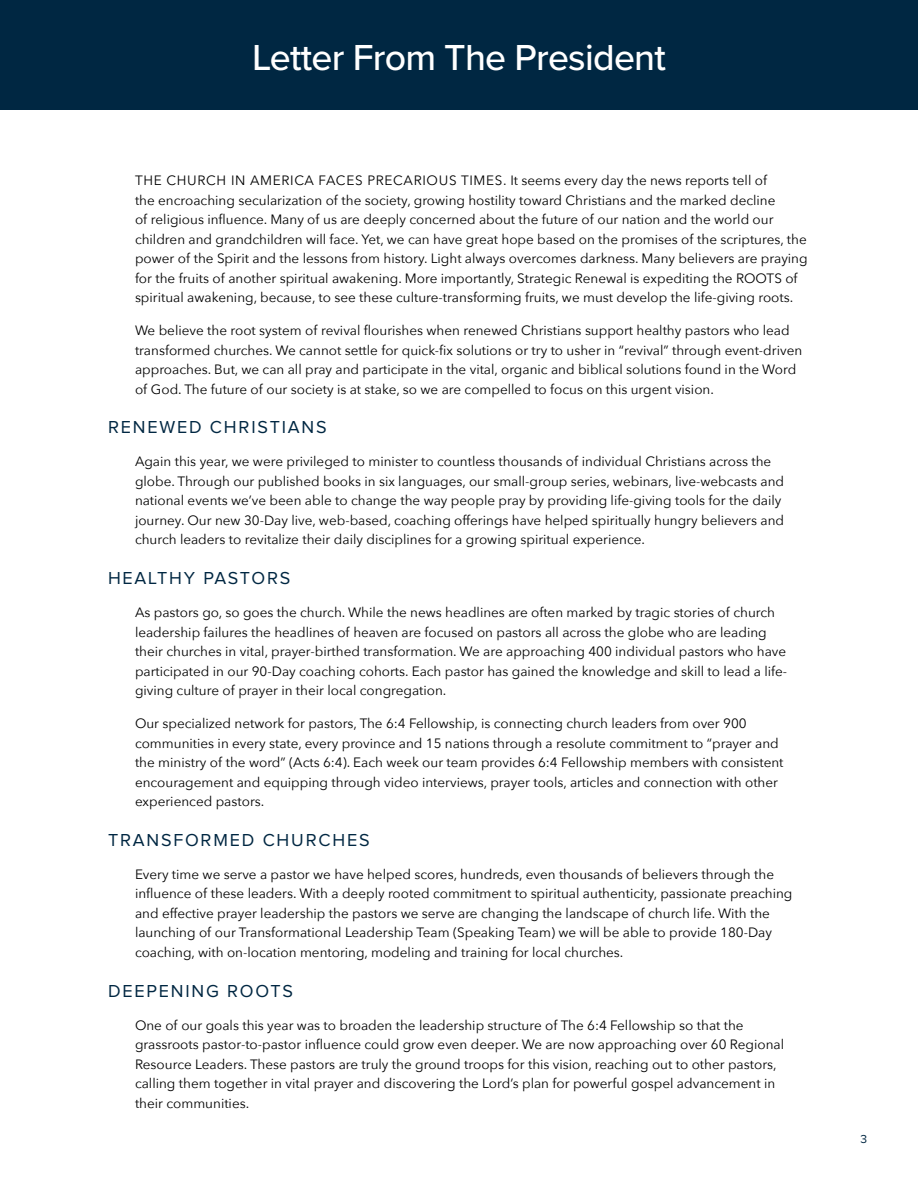
<style>
.page{position:relative;width:918px;height:1188px;background:#fff}
.page>*{position:absolute;margin:0;border:0;box-sizing:border-box;transform-origin:0 0}
.t1{font:500 37.5px "Proxima Nova";letter-spacing:-.02em;color:#fff}
.t2{font:18px "Proxima Nova";letter-spacing:.1em;color:#002742}
.t3{font:13.5px/19.5px "Avenir Next";color:#000}
.t4{font:12px "Proxima Nova";color:#002742}
</style>
<div class="page">
<div style="left:0;top:0;width:918px;height:109px;background:#002742"></div>
<h1 class="t1" style="left:252px;top:29px;width:415px">Letter From The President</h1>
<p class="t3" style="left:135px;top:170px;width:674px">THE CHURCH IN AMERICA FACES PRECARIOUS TIMES. It seems every day the news reports tell of<br>the encroaching secularization of the society, growing hostility toward Christians and the marked decline<br>of religious influence. Many of us are deeply concerned about the future of our nation and the world our children and grandchildren will face. Yet, we can have great hope based on the promises of the scriptures, the power of the Spirit and the lessons from history. Light always overcomes darkness. Many believers are praying for the fruits of another spiritual awakening. More importantly, Strategic Renewal is expediting the ROOTS of spiritual awakening, because, to see these culture-transforming fruits, we must develop the life-giving roots.</p>
<p class="t3" style="left:135px;top:320px;width:669px">We believe the root system of revival flourishes when renewed Christians support healthy pastors who lead transformed churches. We cannot settle for quick-fix solutions or try to usher in “revival” through event-driven approaches. But, we can all pray and participate in the vital, organic and biblical solutions found in the Word of God. The future of our society is at stake, so we are compelled to focus on this urgent vision.</p>
<h2 class="t2" style="left:108px;top:417px;width:220px">RENEWED CHRISTIANS</h2>
<p class="t3" style="left:135px;top:451px;width:651px">Again this year, we were privileged to minister to countless thousands of individual Christians across the globe. Through our published books in six languages, our small-group series, webinars, live-webcasts and national events we’ve been able to change the way people pray by providing life-giving tools for the daily journey. Our new 30-Day live, web-based, coaching offerings have helped spiritually hungry believers and church leaders to revitalize their daily disciplines for a growing spiritual experience.</p>
<h2 class="t2" style="left:108px;top:568px;width:184px">HEALTHY PASTORS</h2>
<p class="t3" style="left:135px;top:602px;width:654px">As pastors go, so goes the church. While the news headlines are often marked by tragic stories of church leadership failures the headlines of heaven are focused on pastors all across the globe who are leading their churches in vital, prayer-birthed transformation. We are approaching 400 individual pastors who have participated in our 90-Day coaching cohorts. Each pastor has gained the knowledge and skill to lead a life&shy;giving culture of prayer in their local congregation.</p>
<p class="t3" style="left:135px;top:713px;width:650px">Our specialized network for pastors, The 6:4 Fellowship, is connecting church leaders from over 900 communities in every state, every province and 15 nations through a resolute commitment to “prayer and the ministry of the word” (Acts 6:4). Each week our team provides 6:4 Fellowship members with consistent encouragement and equipping through video interviews, prayer tools, articles and connection with other experienced pastors.</p>
<h2 class="t2" style="left:108px;top:830px;width:263px">TRANSFORMED CHURCHES</h2>
<p class="t3" style="left:135px;top:864px;width:659px">Every time we serve a pastor we have helped scores, hundreds, even thousands of believers through the influence of these leaders. With a deeply rooted commitment to spiritual authenticity, passionate preaching and effective prayer leadership the pastors we serve are changing the landscape of church life. With the launching of our Transformational Leadership Team (Speaking Team) we will be able to provide 180-Day coaching, with on-location mentoring, modeling and training for local churches.</p>
<h2 class="t2" style="left:108px;top:981px;width:187px">DEEPENING ROOTS</h2>
<p class="t3" style="left:135px;top:1015px;width:651px">One of our goals this year was to broaden the leadership structure of The 6:4 Fellowship so that the grassroots pastor-to-pastor influence could grow even deeper. We are now approaching over 60 Regional Resource Leaders. These pastors are truly the ground troops for this vision, reaching out to other pastors, calling them together in vital prayer and discovering the Lord’s plan for powerful gospel advancement in their communities.</p>
<p class="t4" style="left:861px;top:1133px;width:8px">3</p>
</div>
